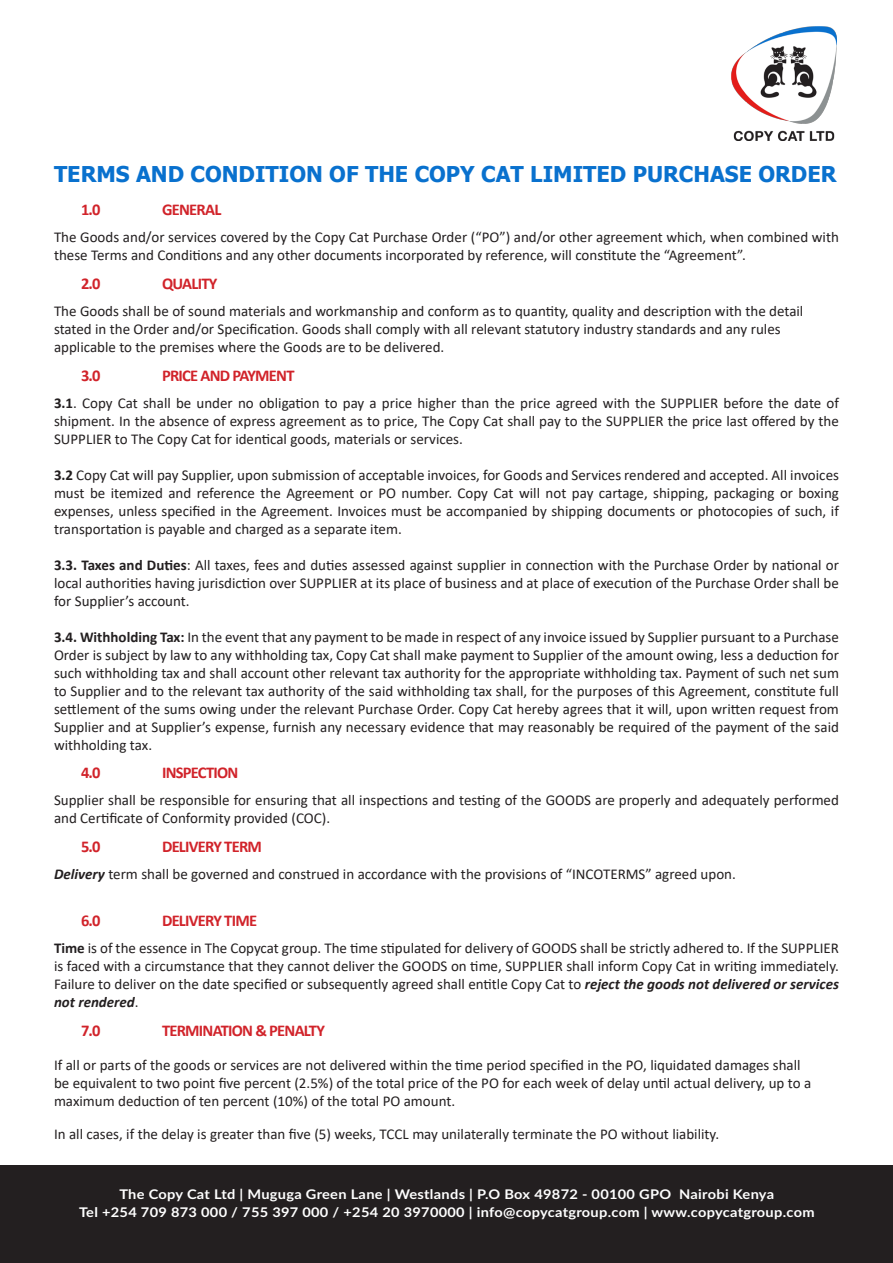
<style>
.page{position:relative;width:893px;height:1263px;background:#fff}
.page>*{position:absolute;margin:0;border:0;box-sizing:border-box;transform-origin:0 0}
.Heading_1_H1_Section{font:700 21.75px "Tahoma";color:#0971ce}
.t1{font:700 16.5px "Calibri";letter-spacing:-.045em;color:#d1232a}
.Normal__Web{font:15px/18px "Calibri";color:#231f20;text-align:justify}
.t2{font:700 13.35px/17.5px "Lato";letter-spacing:.02em;color:#fff;text-align:center;scale:1.1 1}
.s1{font-weight:700}
.s2{font-weight:700;font-style:italic}
</style>
<div class="page">
<img style="left:731px;top:26px;width:106px;height:115px">
<div style="left:0;top:1165px;width:893px;height:98px;background:#231f20"></div>
<p class="Heading_1_H1_Section" style="left:54px;top:158px;width:784px">TERMS AND CONDITION OF THE COPY CAT LIMITED PURCHASE ORDER</p>
<p class="t1" style="left:81px;top:198px;width:21px">1.0</p>
<p class="t1" style="left:162px;top:198px;width:61px">GENERAL</p>
<p class="Normal__Web" style="left:54px;top:228px;width:786px">The Goods and/or services covered by the Copy Cat Purchase Order (“PO”) and/or other agreement which, when combined with these Terms and Conditions and any other documents incorporated by reference, will constitute the “Agreement”.</p>
<p class="t1" style="left:81px;top:272px;width:21px">2.0</p>
<p class="t1" style="left:162px;top:272px;width:57px">QUALITY</p>
<p class="Normal__Web" style="left:54px;top:301px;width:751px;text-align:left">The Goods shall be of sound materials and workmanship and conform as to quantity, quality and description with the detail stated in the Order and/or Specification. Goods shall comply with all relevant statutory industry standards and any rules applicable to the premises where the Goods are to be delivered.</p>
<p class="t1" style="left:81px;top:363px;width:21px">3.0</p>
<p class="t1" style="left:162px;top:363px;width:134px">PRICE AND PAYMENT</p>
<p class="Normal__Web" style="left:54px;top:393px;width:786px"><span class="s1">3.1</span>. Copy Cat shall be under no obligation to pay a price higher than the price agreed with the SUPPLIER before the date of shipment. In the absence of express agreement as to price, The Copy Cat shall pay to the SUPPLIER the price last offered by the SUPPLIER to The Copy Cat for identical goods, materials or services.</p>
<p class="Normal__Web" style="left:54px;top:465px;width:786px"><span class="s1">3.2</span> Copy Cat will pay Supplier, upon submission of acceptable invoices, for Goods and Services rendered and accepted. All invoices must be itemized and reference the Agreement or PO number. Copy Cat will not pay cartage, shipping, packaging or boxing expenses, unless specified in the Agreement. Invoices must be accompanied by shipping documents or photocopies of such, if transportation is payable and charged as a separate item.</p>
<p class="Normal__Web" style="left:54px;top:555px;width:786px"><span class="s1">3.3. Taxes and Duties</span>: All taxes, fees and duties assessed against supplier in connection with the Purchase Order by national or local authorities having jurisdiction over SUPPLIER at its place of business and at place of execution of the Purchase Order shall be for Supplier’s account.</p>
<p class="Normal__Web" style="left:54px;top:627px;width:786px"><span class="s1">3.4. Withholding Tax:</span> In the event that any payment to be made in respect of any invoice issued by Supplier pursuant to a Purchase Order is subject by law to any withholding tax, Copy Cat shall make payment to Supplier of the amount owing, less a deduction for such withholding tax and shall account other relevant tax authority for the appropriate withholding tax. Payment of such net sum to Supplier and to the relevant tax authority of the said withholding tax shall, for the purposes of this Agreement, constitute full settlement of the sums owing under the relevant Purchase Order. Copy Cat hereby agrees that it will, upon written request from Supplier and at Supplier’s expense, furnish any necessary evidence that may reasonably be required of the payment of the said withholding tax.</p>
<p class="t1" style="left:81px;top:761px;width:21px">4.0</p>
<p class="t1" style="left:162px;top:761px;width:78px">INSPECTION</p>
<p class="Normal__Web" style="left:54px;top:791px;width:786px">Supplier shall be responsible for ensuring that all inspections and testing of the GOODS are properly and adequately performed and Certificate of Conformity provided (COC).</p>
<p class="t1" style="left:81px;top:835px;width:21px">5.0</p>
<p class="t1" style="left:162px;top:835px;width:101px">DELIVERY TERM</p>
<p class="Normal__Web" style="left:54px;top:865px;width:683px"><span class="s2">Delivery</span> term shall be governed and construed in accordance with the provisions of “INCOTERMS” agreed upon.</p>
<p class="t1" style="left:81px;top:909px;width:21px">6.0</p>
<p class="t1" style="left:162px;top:909px;width:97px">DELIVERY TIME</p>
<p class="Normal__Web" style="left:54px;top:939px;width:786px"><span class="s1">Time</span> is of the essence in The Copycat group. The time stipulated for delivery of GOODS shall be strictly adhered to. If the SUPPLIER is faced with a circumstance that they cannot deliver the GOODS on time, SUPPLIER shall inform Copy Cat in writing immediately.<br>Failure to deliver on the date specified or subsequently agreed shall entitle Copy Cat to <span class="s2">reject the goods not delivered or services not rendered</span>.</p>
<p class="t1" style="left:81px;top:1019px;width:21px">7.0</p>
<p class="t1" style="left:162px;top:1019px;width:164px">TERMINATION &amp; PENALTY</p>
<p class="Normal__Web" style="left:54px;top:1056px;width:759px;text-align:left">If all or parts of the goods or services are not delivered within the time period specified in the PO, liquidated damages shall be equivalent to two point five percent (2.5%) of the total price of the PO for each week of delay until actual delivery, up to a maximum deduction of ten percent (10%) of the total PO amount.</p>
<p class="Normal__Web" style="left:54px;top:1125px;width:667px">In all cases, if the delay is greater than five (5) weeks, TCCL may unilaterally terminate the PO without liability.</p>
<p class="t2" style="left:79px;top:1185px;width:670px">The Copy Cat Ltd | Muguga Green Lane | Westlands | P.O Box 49872 - 00100 GPO Nairobi Kenya<br>Tel +254 709 873 000 / 755 397 000 / +254 20 3970000 | info@copycatgroup.com | www.copycatgroup.com</p>
</div>
